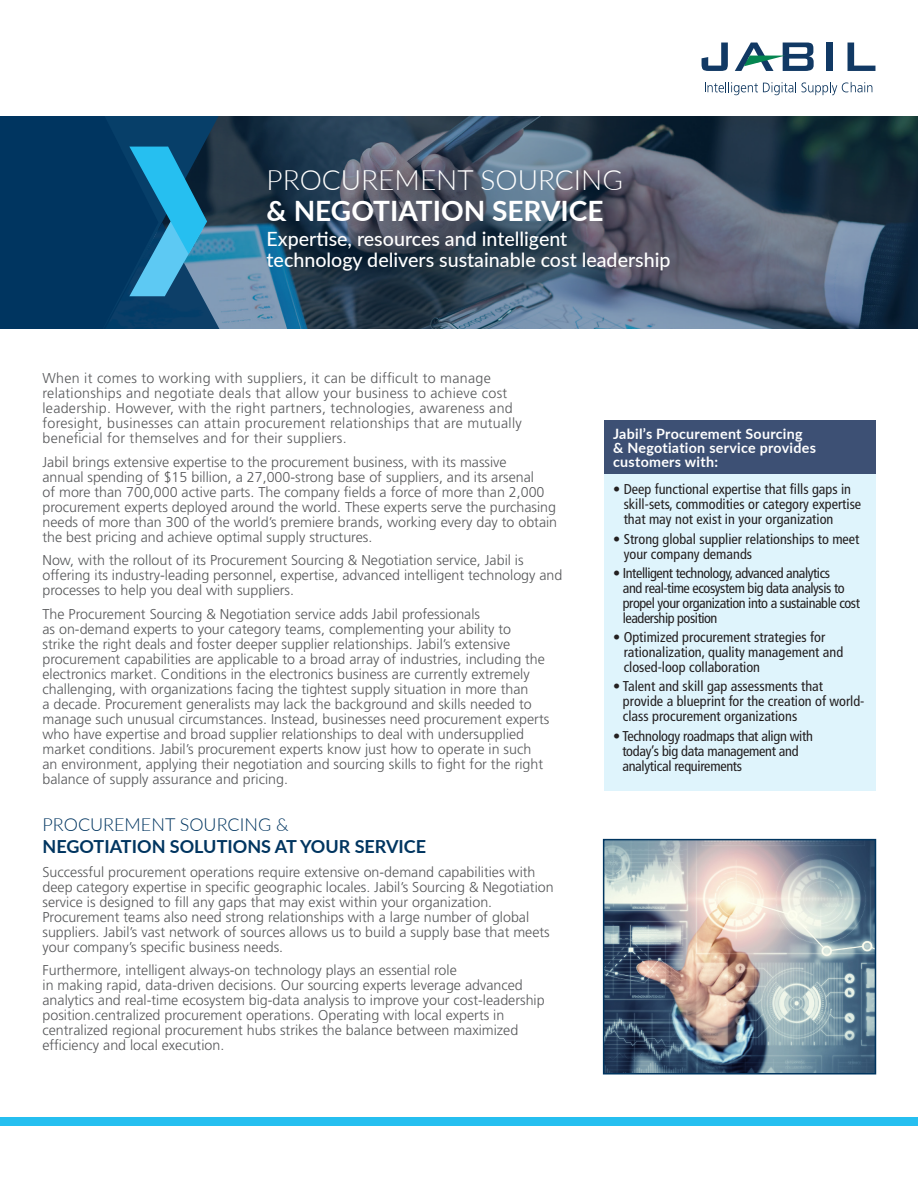
<style>
.page{position:relative;width:918px;height:1188px;background:#fff}
.page>*{position:absolute;margin:0;border:0;box-sizing:border-box;transform-origin:0 0}
.t1{font:300 28.05px/30.9px "Lato";color:#fff}
.t2{font:500 19.65px/21px "Lato";color:#fff}
.t3{font:700 18px/21.6px "Lato";color:#003560}
.t4{font:300 14.25px/15px "Frutiger LT Std";color:#57585a}
.t5{font:condensed 14.25px/15px "Frutiger LT Std";color:#231f20}
.t6{font:300 14.25px/15px "Frutiger LT Std";letter-spacing:.02em;color:#57585a}
.t7{font:condensed 14.25px/15px "Frutiger LT Std";letter-spacing:-.03em;color:#231f20}
.t8{font:condensed 14.25px/15px "Frutiger LT Std";letter-spacing:-.02em;color:#231f20}
.t9{font:700 14.25px/14px "Lato";letter-spacing:.02em;color:#fff}
.s1{font-weight:700}
.s2{font-weight:300}
</style>
<div class="page">
<svg style="left:257px;top:116px;width:661px;height:213px;background:#3d4f62"></svg>
<svg style="left:158px;top:116px;width:99px;height:213px;background:#365b76"></svg>
<svg style="left:0;top:116px;width:158px;height:213px;background:#003660"></svg>
<svg style="left:129px;top:147px;width:78px;height:149px;background:#257fa9"></svg>
<div style="left:604px;top:427px;width:271px;height:364px;background:#dff4fc"></div>
<div style="left:604px;top:420px;width:271px;height:54px;background:#3d5074"></div>
<div style="left:0;top:1118px;width:918px;height:8px;background:#26bff0"></div>
<img style="left:606px;top:842px;width:267px;height:230px">
<div style="left:603px;top:839px;width:273px;height:236px;border:2px solid #003560"></div>
<svg style="left:705px;top:82px;width:167px;height:13px"></svg>
<svg style="left:702px;top:43px;width:26px;height:28px"></svg>
<div style="left:826px;top:43px;width:7px;height:28px;background:#113964"></div>
<svg style="left:848px;top:43px;width:27px;height:28px"></svg>
<svg style="left:735px;top:43px;width:79px;height:28px"></svg>
<p class="t1" style="left:267px;top:163px;width:358px">PROCUREMENT SOURCING <span class="s1">&amp; NEGOTIATION SERVICE</span></p>
<p class="t2" style="left:267px;top:227px;width:406px">Expertise, resources and intelligent<br>technology delivers sustainable cost leadership</p>
<p class="t6" style="left:43px;top:371px;width:481px">When it comes to working with suppliers, it can be difficult to manage relationships and negotiate deals that allow your business to achieve cost leadership. However, with the right partners, technologies, awareness and foresight, businesses can attain procurement relationships that are mutually beneficial for themselves and for their suppliers.</p>
<p class="t4" style="left:43px;top:455px;width:516px">Jabil brings extensive expertise to the procurement business, with its massive<br>annual spending of $15 billion, a 27,000-strong base of suppliers, and its arsenal<br>of more than 700,000 active parts. The company fields a force of more than 2,000 procurement experts deployed around the world. These experts serve the purchasing needs of more than 300 of the world’s premiere brands, working every day to obtain the best pricing and achieve optimal supply structures.</p>
<p class="t4" style="left:43px;top:553px;width:521px">Now, with the rollout of its Procurement Sourcing &amp; Negotiation service, Jabil is offering its industry-leading personnel, expertise, advanced intelligent technology and processes to help you deal with suppliers.</p>
<p class="t4" style="left:43px;top:607px;width:508px">The Procurement Sourcing &amp; Negotiation service adds Jabil professionals<br>as on-demand experts to your category teams, complementing your ability to<br>strike the right deals and foster deeper supplier relationships. Jabil’s extensive procurement capabilities are applicable to a broad array of industries, including the electronics market. Conditions in the electronics business are currently extremely challenging, with organizations facing the tightest supply situation in more than<br>a decade. Procurement generalists may lack the background and skills needed to manage such unusual circumstances. Instead, businesses need procurement experts who have expertise and broad supplier relationships to deal with undersupplied market conditions. Jabil’s procurement experts know just how to operate in such an environment, applying their negotiation and sourcing skills to fight for the right balance of supply assurance and pricing.</p>
<p class="t3" style="left:43px;top:813px;width:385px"><span class="s2">PROCUREMENT SOURCING &amp;<br></span>NEGOTIATION SOLUTIONS AT YOUR SERVICE</p>
<p class="t4" style="left:43px;top:864px;width:513px">Successful procurement operations require extensive on-demand capabilities with deep category expertise in specific geographic locales. Jabil’s Sourcing &amp; Negotiation service is designed to fill any gaps that may exist within your organization.<br>Procurement teams also need strong relationships with a large number of global suppliers. Jabil’s vast network of sources allows us to build a supply base that meets your company’s specific business needs.</p>
<p class="t4" style="left:43px;top:963px;width:504px">Furthermore, intelligent always-on technology plays an essential role<br>in making rapid, data-driven decisions. Our sourcing experts leverage advanced analytics and real-time ecosystem big-data analysis to improve your cost-leadership position.centralized procurement operations. Operating with local experts in centralized regional procurement hubs strikes the balance between maximized efficiency and local execution.</p>
<p class="t9" style="left:613px;top:426px;width:204px">Jabil’s Procurement Sourcing &amp; Negotiation service provides customers with:</p>
<p class="t5" style="left:624px;top:482px;width:239px;text-indent:-11px">• Deep functional expertise that fills gaps in skill-sets, commodities or category expertise that may not exist in your organization</p>
<p class="t5" style="left:624px;top:531px;width:237px;text-indent:-11px">• Strong global supplier relationships to meet your company demands</p>
<p class="t7" style="left:623px;top:566px;width:239px;text-indent:-10px">• Intelligent technology, advanced analytics<br>and real-time ecosystem big data analysis to propel your organization into a sustainable cost leadership position</p>
<p class="t5" style="left:624px;top:630px;width:221px;text-indent:-11px">• Optimized procurement strategies for rationalization, quality management and closed-loop collaboration</p>
<p class="t5" style="left:623px;top:679px;width:243px;text-indent:-10px">• Talent and skill gap assessments that provide a blueprint for the creation of world&shy;class procurement organizations</p>
<p class="t8" style="left:622px;top:728px;width:192px;text-indent:-9px">• Technology roadmaps that align with today’s big data management and analytical requirements</p>
</div>
